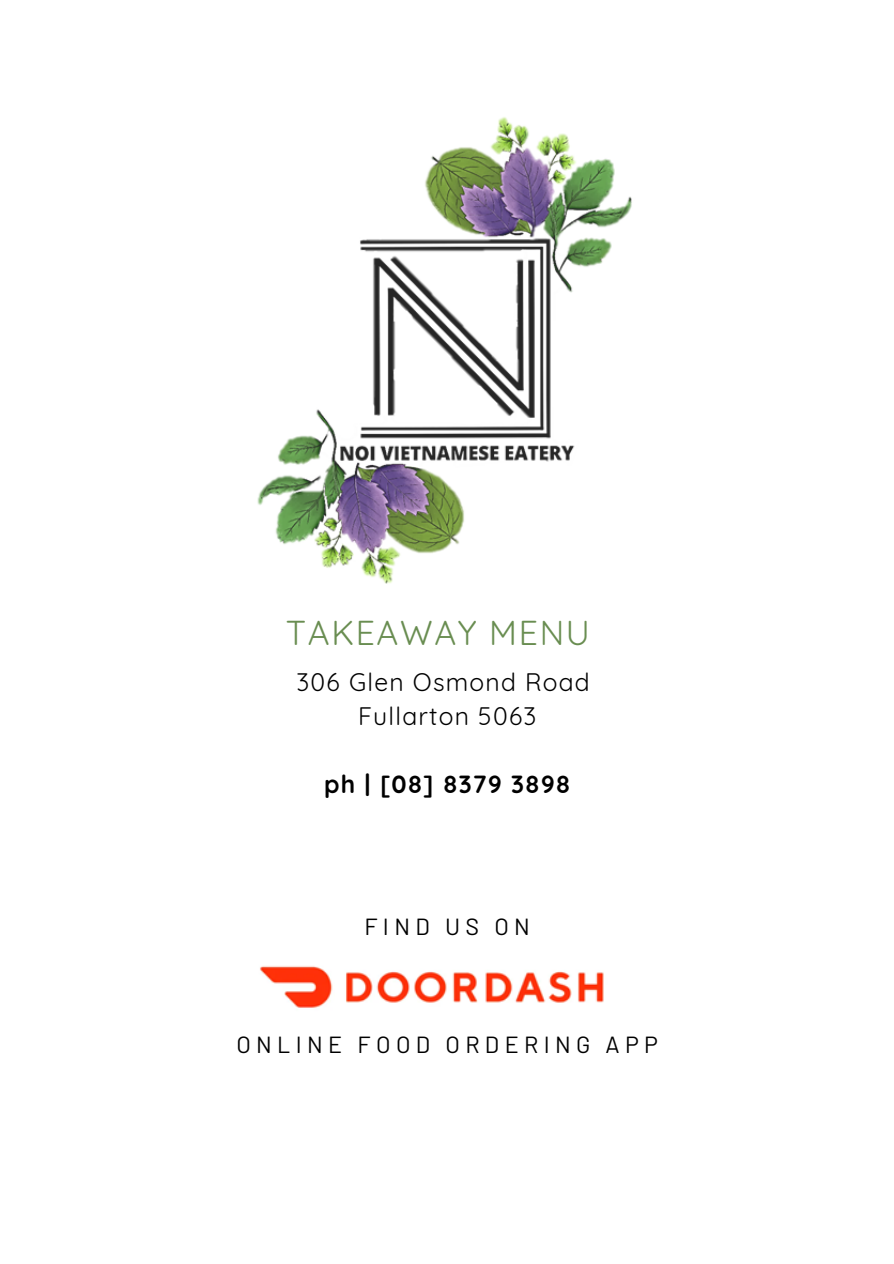
<style>
.page{position:relative;width:894px;height:1264px;background:#fff}
.page>*{position:absolute;margin:0;border:0;box-sizing:border-box;transform-origin:0 0}
.t1{font:33.75px "Quicksand";letter-spacing:.05em;color:#698d51}
.t2{font:24.75px "Quicksand";letter-spacing:.05em;color:#000}
.t3{font:700 24.75px "Quicksand";letter-spacing:.05em;color:#000}
.t4{font:23.25px "Barlow";letter-spacing:.23em;color:#000}
</style>
<div class="page">
<img style="left:257px;top:117px;width:375px;height:467px">
<img style="left:260px;top:966px;width:344px;height:42px">
<p class="t1" style="left:286px;top:611px;width:305px">TAKEAWAY MENU</p>
<p class="t2" style="left:296px;top:666px;width:295px">306 Glen Osmond Road</p>
<p class="t2" style="left:358px;top:700px;width:180px">Fullarton 5063</p>
<p class="t3" style="left:324px;top:767px;width:248px">ph | [08] 8379 3898</p>
<p class="t4" style="left:364px;top:911px;width:167px">FIND US ON</p>
<p class="t4" style="left:236px;top:1030px;width:423px">ONLINE FOOD ORDERING APP</p>
</div>
